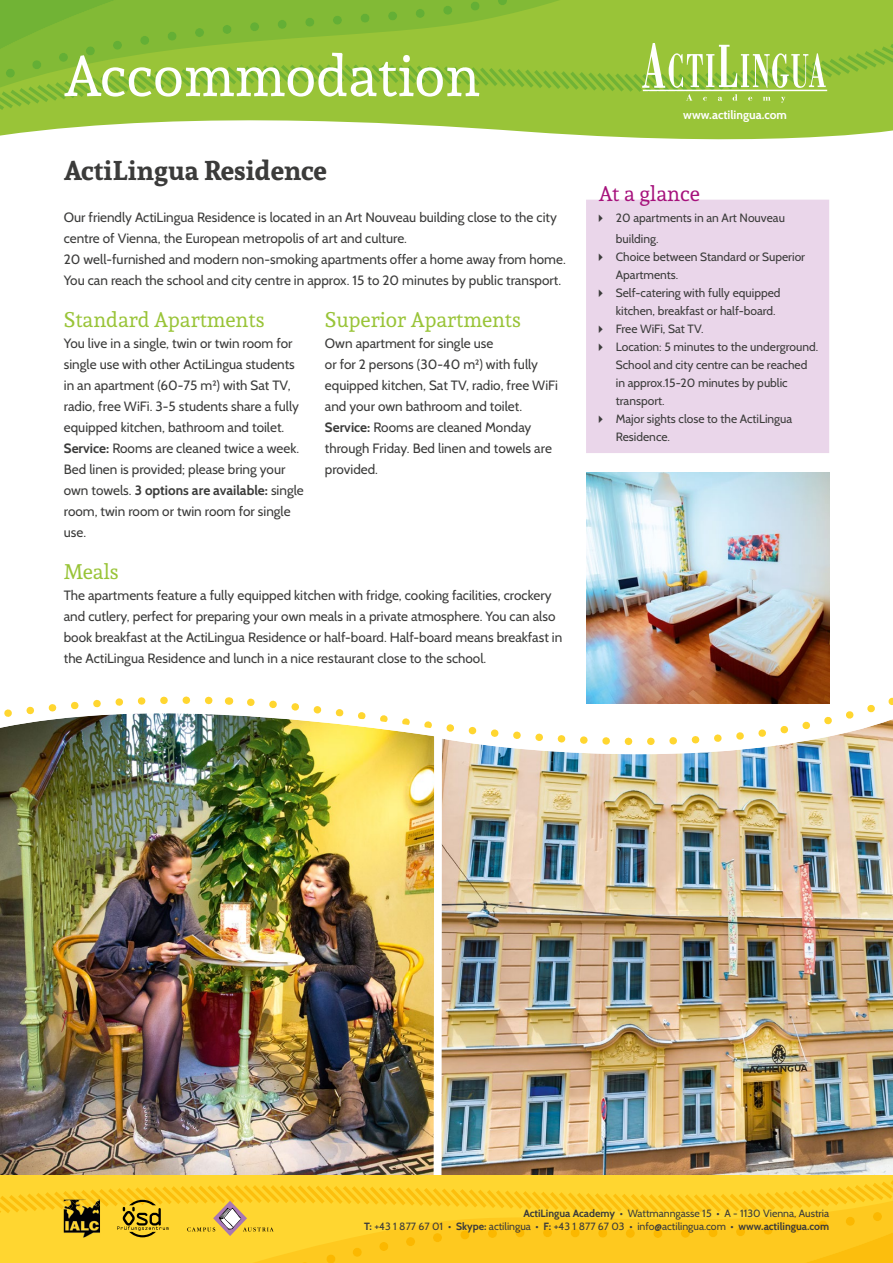
<style>
.page{position:relative;width:893px;height:1263px;background:#fff}
.page>*{position:absolute;margin:0;border:0;box-sizing:border-box;transform-origin:0 0}
.t1{font:57px "Andada";color:#fff}
.t2{font:700 27px "Andada";color:#3b3b3a}
.t3{font:21px "Andada";color:#99c438}
.t4{font:21px "Andada";color:#a6127c}
.t5{font:13.5px/21px "Cabin";color:#3b3b3a}
.t6{font:12px/18px "Cabin";color:#3b3b3a}
.t7{font:700 12px "Cabin";color:#fff}
.t8{font:10.5px/13.5px "Cabin";color:#3b3b3a;text-align:right}
.s1{font-weight:700}
</style>
<div class="page">
<svg style="left:0;top:0;width:893px;height:140px"></svg>
<svg style="left:452px;top:0;width:108px;height:44px;background:#92c037"></svg>
<svg style="left:498px;top:0;width:9px;height:5px"></svg>
<svg style="left:470px;top:2px;width:10px;height:9px"></svg>
<svg style="left:0;top:0;width:452px;height:44px;background:#80b936"></svg>
<svg style="left:0;top:44px;width:893px;height:66px;background:#92c137"></svg>
<svg style="left:642px;top:44px;width:184px;height:44px"></svg>
<svg style="left:686px;top:94px;width:99px;height:9px"></svg>
<hr style="left:643px;top:90px;width:184px;height:1px;background:#fff">
<div style="left:586px;top:200px;width:243px;height:253px;background:#ead6ea"></div>
<svg style="left:49px;top:696px;width:181px;height:10px"></svg>
<img style="left:0;top:706px;width:434px;height:470px">
<img style="left:434px;top:695px;width:459px;height:481px">
<img style="left:587px;top:472px;width:242px;height:231px">
<hr style="left:0;top:1176px;width:893px;height:4px;background:#ffd630">
<svg style="left:0;top:1180px;width:893px;height:83px;background:#fbcc26"></svg>
<img style="left:64px;top:1209px;width:36px;height:28px">
<img style="left:64px;top:1200px;width:36px;height:9px">
<h1 class="t1" style="left:64px;top:39px;width:418px">Accommodation</h1>
<h2 class="t2" style="left:64px;top:152px;width:264px">ActiLingua Residence</h2>
<p class="t5" style="left:64px;top:207px;width:503px">Our friendly ActiLingua Residence is located in an Art Nouveau building close to the city centre of Vienna, the European metropolis of art and culture.<br>20 well-furnished and modern non-smoking apartments offer a home away from home.<br>You can reach the school and city centre in approx. 15 to 20 minutes by public transport.</p>
<h3 class="t3" style="left:64px;top:306px;width:202px">Standard Apartments</h3>
<p class="t5" style="left:64px;top:333px;width:242px">You live in a single, twin or twin room for single use with other ActiLingua students in an apartment (60-75 m²) with Sat TV, radio, free WiFi. 3-5 students share a fully equipped kitchen, bathroom and toilet.<br><span class="s1">Service:</span> Rooms are cleaned twice a week.<br>Bed linen is provided; please bring your own towels. <span class="s1">3 options are available:</span> single room, twin room or twin room for single use.</p>
<h3 class="t3" style="left:325px;top:306px;width:198px">Superior Apartments</h3>
<p class="t5" style="left:325px;top:333px;width:235px">Own apartment for single use<br>or for 2 persons (30-40 m²) with fully equipped kitchen, Sat TV, radio, free WiFi and your own bathroom and toilet.<br><span class="s1">Service:</span> Rooms are cleaned Monday through Friday. Bed linen and towels are provided.</p>
<h3 class="t3" style="left:64px;top:558px;width:56px">Meals</h3>
<p class="t5" style="left:64px;top:585px;width:500px">The apartments feature a fully equipped kitchen with fridge, cooking facilities, crockery and cutlery, perfect for preparing your own meals in a private atmosphere. You can also book breakfast at the ActiLingua Residence or half-board. Half-board means breakfast in the ActiLingua Residence and lunch in a nice restaurant close to the school.</p>
<p class="t7" style="left:683px;top:107px;width:105px">www.actilingua.com</p>
<h3 class="t4" style="left:599px;top:180px;width:103px">At a glance</h3>
<p class="t6" style="left:616px;top:207px;width:171px;line-height:21px;text-indent:-21px">✔ 20 apartments in an Art Nouveau building.</p>
<p class="t6" style="left:616px;top:248px;width:191px;text-indent:-21px">✔ Choice between Standard or Superior<br>Apartments.</p>
<p class="t6" style="left:616px;top:284px;width:166px;text-indent:-21px">✔ Self-catering with fully equipped kitchen, breakfast or half-board.</p>
<p class="t6" style="left:595px;top:320px;width:111px">✔ Free WiFi, Sat TV.</p>
<p class="t6" style="left:616px;top:338px;width:204px;text-indent:-21px">✔ Location: 5 minutes to the underground.<br>School and city centre can be reached in approx.15-20 minutes by public transport.</p>
<p class="t6" style="left:616px;top:410px;width:178px;text-indent:-21px">✔ Major sights close to the ActiLingua<br>Residence.</p>
<p class="t8" style="left:364px;top:1206px;width:467px"><span class="s1">ActiLingua Academy</span> • Wattmanngasse 15 • A - 1130 Vienna, Austria<br><span class="s1">T:</span> +43 1 877 67 01 • <span class="s1">Skype:</span> actilingua • <span class="s1">F:</span> +43 1 877 67 03 • info@actilingua.com • <span class="s1">www.actilingua.com</span></p>
</div>
